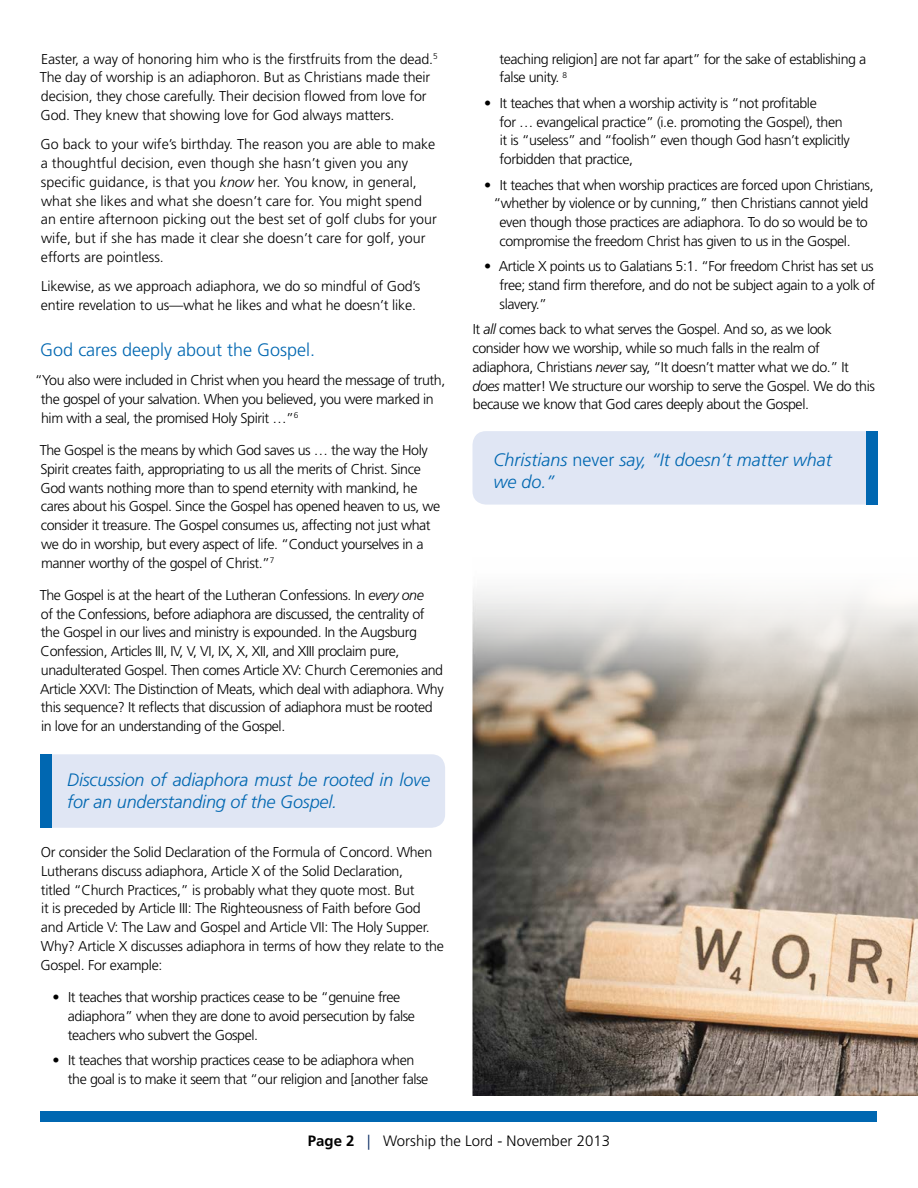
<style>
.page{position:relative;width:918px;height:1188px;background:#fff}
.page>*{position:absolute;margin:0;border:0;box-sizing:border-box;transform-origin:0 0}
.t1{font:italic 300 18px/21.6px "Frutiger LT Std";letter-spacing:-.01em;color:#0067b1}
.t2{font:300 18px "Frutiger LT Std";color:#0067b1}
.t3{font:300 15px "Frutiger LT Std";color:#000}
.t4{font:300 14.25px/18.8px "Frutiger LT Std";letter-spacing:-.03em;color:#000}
.t5{font:300 14.25px/18.8px "Frutiger LT Std";color:#000}
.t6{font:300 14.25px/18.8px "Frutiger LT Std";letter-spacing:-.01em;color:#000}
.s1{font-style:italic}
.s2{font-style:normal}
.s3{font-weight:700}
.s4{color:#00245d}
</style>
<div class="page">
<div style="left:40px;top:1111px;width:838px;height:11px;background:#0067b1"></div>
<div style="left:472px;top:431px;width:394px;height:74px;background:#e0e6f4"></div>
<div style="left:866px;top:431px;width:12px;height:74px;background:#0067b1"></div>
<div style="left:51px;top:754px;width:394px;height:74px;background:#e0e6f4"></div>
<div style="left:40px;top:754px;width:11px;height:74px;background:#0067b1"></div>
<img style="left:472px;top:589px;width:446px;height:506px">
<p class="t6" style="left:40px;top:49px;width:399px">Easter, a way of honoring him who is the firstfruits from the dead.<sup>5<br></sup>The day of worship is an adiaphoron. But as Christians made their decision, they chose carefully. Their decision flowed from love for God. They knew that showing love for God always matters.</p>
<p class="t5" style="left:41px;top:135px;width:398px">Go back to your wife’s birthday. The reason you are able to make a thoughtful decision, even though she hasn’t given you any specific guidance, is that you <span class="s1">know</span> her. You know, in general, what she likes and what she doesn’t care for. You might spend an entire afternoon picking out the best set of golf clubs for your wife, but if she has made it clear she doesn’t care for golf, your efforts are pointless.</p>
<p class="t6" style="left:41px;top:277px;width:381px">Likewise, as we approach adiaphora, we do so mindful of God’s entire revelation to us—what he likes and what he doesn’t like.</p>
<p class="t2" style="left:40px;top:340px;width:276px">God cares deeply about the Gospel.</p>
<p class="t4" style="left:41px;top:371px;width:406px;text-indent:-6px">“You also were included in Christ when you heard the message of truth, the gospel of your salvation. When you believed, you were marked in him with a seal, the promised Holy Spirit …”<sup>6</sup></p>
<p class="t4" style="left:40px;top:441px;width:402px">The Gospel is the means by which God saves us … the way the Holy Spirit creates faith, appropriating to us all the merits of Christ. Since God wants nothing more than to spend eternity with mankind, he cares about his Gospel. Since the Gospel has opened heaven to us, we consider it treasure. The Gospel consumes us, affecting not just what we do in worship, but every aspect of life. “Conduct yourselves in a manner worthy of the gospel of Christ.”<sup>7</sup></p>
<p class="t4" style="left:40px;top:586px;width:406px">The Gospel is at the heart of the Lutheran Confessions. In <span class="s1">every one<br></span>of the Confessions, before adiaphora are discussed, the centrality of the Gospel in our lives and ministry is expounded. In the Augsburg Confession, Articles III, IV, V, VI, IX, X, XII, and XIII proclaim pure, unadulterated Gospel. Then comes Article XV: Church Ceremonies and Article XXVI: The Distinction of Meats, which deal with adiaphora. Why this sequence? It reflects that discussion of adiaphora must be rooted in love for an understanding of the Gospel.</p>
<p class="t1" style="left:67px;top:769px;width:364px">Discussion of adiaphora must be rooted in love for an understanding of the Gospel.</p>
<p class="t4" style="left:41px;top:843px;width:405px">Or consider the Solid Declaration of the Formula of Concord. When Lutherans discuss adiaphora, Article X of the Solid Declaration,<br>titled “Church Practices,” is probably what they quote most. But<br>it is preceded by Article III: The Righteousness of Faith before God and Article V: The Law and Gospel and Article VII: The Holy Supper.<br>Why? Article X discusses adiaphora in terms of how they relate to the Gospel. For example:</p>
<p class="t4" style="left:68px;top:988px;width:349px;text-indent:-15px">• It teaches that worship practices cease to be “genuine free adiaphora” when they are done to avoid persecution by false teachers who subvert the Gospel.</p>
<p class="t4" style="left:68px;top:1051px;width:362px;text-indent:-15px">• It teaches that worship practices cease to be adiaphora when the goal is to make it seem that “our religion and [another false</p>
<p class="t4" style="left:500px;top:50px;width:368px">teaching religion] are not far apart” for the sake of establishing a false unity. <sup>8</sup></p>
<p class="t4" style="left:500px;top:94px;width:352px;text-indent:-15px">• It teaches that when a worship activity is “not profitable<br>for … evangelical practice” (i.e. promoting the Gospel), then it is “useless” and “foolish” even though God hasn’t explicitly forbidden that practice,</p>
<p class="t4" style="left:484px;top:175px;width:391px">• It teaches that when worship practices are forced upon Christians,</p>
<p class="t4" style="left:493px;top:194px;width:376px">“whether by violence or by cunning,” then Christians cannot yield</p>
<p class="t4" style="left:500px;top:213px;width:370px">even though those practices are adiaphora. To do so would be to</p>
<p class="t4" style="left:500px;top:232px;width:353px">compromise the freedom Christ has given to us in the Gospel.</p>
<p class="t4" style="left:500px;top:257px;width:377px;text-align:justify;text-indent:-15px">• Article X points us to Galatians 5:1. “For freedom Christ has set us free; stand firm therefore, and do not be subject again to a yolk of slavery.”</p>
<p class="t4" style="left:473px;top:320px;width:404px">It <span class="s1">all</span> comes back to what serves the Gospel. And so, as we look consider how we worship, while so much falls in the realm of adiaphora, Christians <span class="s1">never</span> say, “It doesn’t matter what we do.” It <span class="s1">does</span> matter! We structure our worship to serve the Gospel. We do this because we know that God cares deeply about the Gospel.</p>
<p class="t1" style="left:494px;top:449px;width:340px">Christians <span class="s2">never</span> say, “It doesn’t matter what we do.”</p>
<p class="t3" style="left:308px;top:1133px;width:304px"><span class="s3">Page 2</span> <span class="s4">|</span> Worship the Lord - November 2013</p>
</div>
